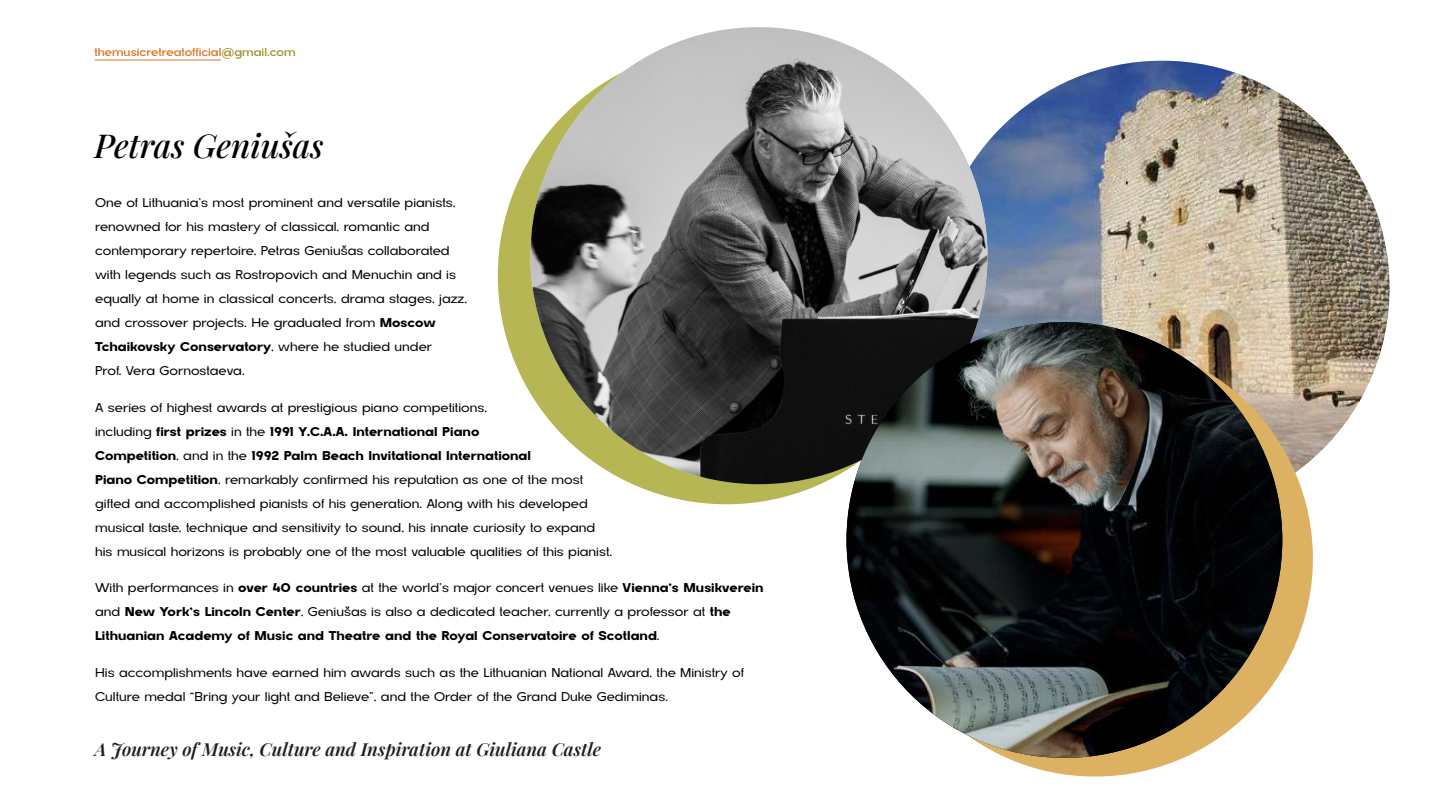
<style>
.page{position:relative;width:1440px;height:810px;background:#fff}
.page>*{position:absolute;margin:0;border:0;box-sizing:border-box;transform-origin:0 0}
.t1{font:italic 500 33px "Playfair Display";color:#000}
.t2{font:italic 600 18px "Playfair Display";color:#1f1f1f}
.t3{font:12.75px/24px "San Diego";color:#000}
.t4{font:700 12.75px/24px "San Diego";color:#000}
.t5{font:500 11.4px "San Diego";color:#dc7323}
.s1{color:#9e8f25}
.s2{font-weight:700}
.s3{font-weight:400}
</style>
<div class="page">
<hr style="left:95px;top:60px;width:126px;height:1px;background:#dc7323">
<img style="left:935px;top:61px;width:455px;height:449px">
<div style="left:498px;top:47px;width:457px;height:457px;background:#b6b654;border-radius:50%"></div>
<div style="left:877px;top:341px;width:436px;height:436px;background:#dcb162;border-radius:50%"></div>
<img style="left:530px;top:27px;width:457px;height:457px;border-radius:229px">
<img style="left:846px;top:322px;width:436px;height:436px;border-radius:218px">
<p class="t5" style="left:94px;top:45px;width:203px">themusicretreatofficial<span class="s1">@gmail.com</span></p>
<h1 class="t1" style="left:94px;top:120px;width:230px">Petras Geniušas</h1>
<p class="t3" style="left:95px;top:191px;width:373px">One of Lithuania’s most prominent and versatile pianists, renowned for his mastery of classical, romantic and contemporary repertoire, Petras Geniušas collaborated with legends such as Rostropovich and Menuchin and is equally at home in classical concerts, drama stages, jazz, and crossover projects. He graduated from <span class="s2">Moscow Tchaikovsky Conservatory</span>, where he studied under<br>Prof. Vera Gornostaeva.</p>
<p class="t3" style="left:95px;top:395px;width:519px">A series of highest awards at prestigious piano competitions,<br>including <span class="s2">first prizes</span> in the <span class="s2">1991 Y.C.A.A. International Piano<br>Competition</span>, and in the <span class="s2">1992 Palm Beach Invitational International<br>Piano Competition</span>, remarkably confirmed his reputation as one of the most gifted and accomplished pianists of his generation. Along with his developed musical taste, technique and sensitivity to sound, his innate curiosity to expand his musical horizons is probably one of the most valuable qualities of this pianist.</p>
<p class="t4" style="left:95px;top:576px;width:670px"><span class="s3">With performances in</span> over 40 countries <span class="s3">at the world’s major concert venues like</span> Vienna’s Musikverein <span class="s3">and</span> New York’s Lincoln Center<span class="s3">, Geniušas is also a dedicated teacher, currently a professor at</span> the<br>Lithuanian Academy of Music and Theatre and the Royal Conservatoire of Scotland<span class="s3">.</span></p>
<p class="t3" style="left:95px;top:661px;width:650px">His accomplishments have earned him awards such as the Lithuanian National Award, the Ministry of<br>Culture medal “Bring your light and Believe”, and the Order of the Grand Duke Gediminas.</p>
<h2 class="t2" style="left:95px;top:735px;width:508px">A Journey of Music, Culture and Inspiration at Giuliana Castle</h2>
</div>
